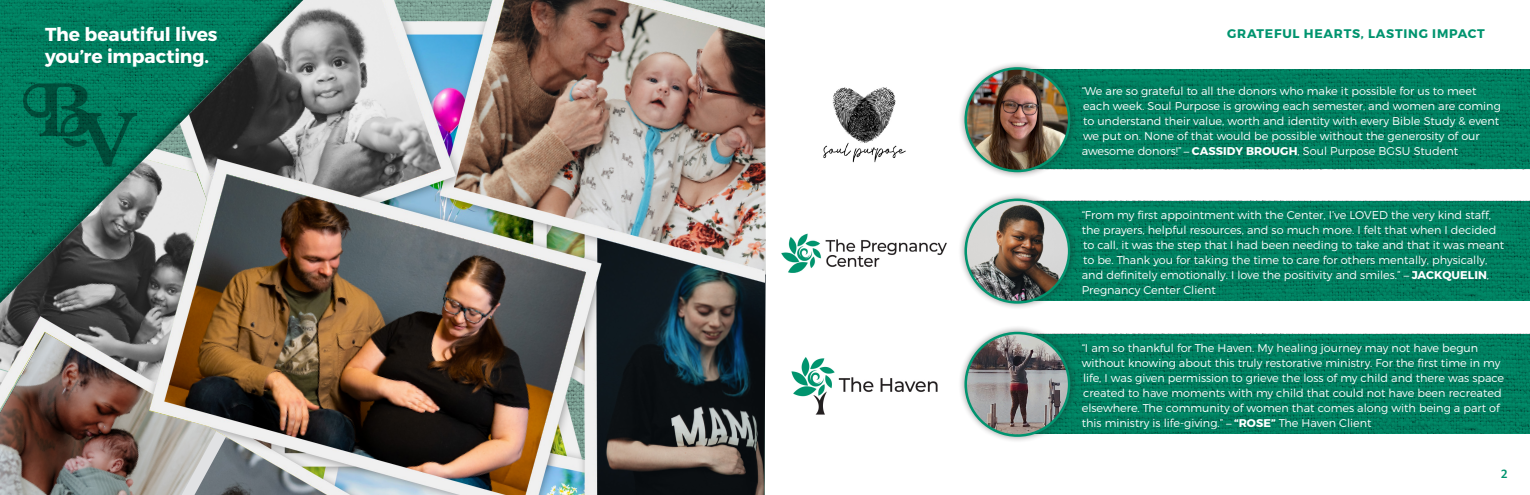
<style>
.page{position:relative;width:1530px;height:495px;background:#fff}
.page>*{position:absolute;margin:0;border:0;box-sizing:border-box;transform-origin:0 0}
.t1{font:700 18.75px/22.5px "Montserrat";letter-spacing:-.005em;color:#fff}
.t2{font:700 13.75px "Mr Eaves Mod OT";color:#00946f}
.t3{font:700 12.5px "Montserrat";letter-spacing:.06em;color:#00946f}
.t4{font:300 11.25px/15px "Montserrat";color:#fff}
.s1{font-family:"Mr Eaves Mod OT";font-weight:400;font-size:13.75px}
.s2{font-weight:700}
</style>
<div class="page">
<img style="left:0;top:0;width:765px;height:495px">
<svg style="left:0;top:0;width:323px;height:318px;background:#467163"></svg>
<svg style="left:1077px;top:69px;width:453px;height:100px;background:#007c5e"></svg>
<div style="left:958px;top:60px;width:119px;height:119px;background:#231f20;opacity:.5"></div>
<img style="left:966px;top:68px;width:103px;height:103px">
<div style="left:964px;top:67px;width:106px;height:105px;border:2px solid #00946f;border-radius:50%"></div>
<svg style="left:1077px;top:201px;width:453px;height:100px;background:#007c5e"></svg>
<div style="left:958px;top:192px;width:119px;height:119px;background:#231f20;opacity:.5"></div>
<img style="left:966px;top:200px;width:103px;height:102px">
<div style="left:964px;top:199px;width:106px;height:105px;border:2px solid #00946f;border-radius:50%"></div>
<svg style="left:1077px;top:334px;width:453px;height:100px;background:#007c5e"></svg>
<div style="left:958px;top:325px;width:119px;height:119px;background:#231f20;opacity:.5"></div>
<img style="left:966px;top:333px;width:103px;height:103px">
<div style="left:964px;top:332px;width:106px;height:105px;border:2px solid #00946f;border-radius:50%"></div>
<img style="left:781px;top:233px;width:166px;height:40px">
<img style="left:791px;top:357px;width:147px;height:58px">
<img style="left:823px;top:87px;width:83px;height:76px">
<img style="left:22px;top:76px;width:115px;height:98px">
<p class="t1" style="left:45px;top:23px;width:174px">The beautiful lives you’re impacting.</p>
<p class="t3" style="left:1227px;top:26px;width:259px">GRATEFUL HEARTS, LASTING IMPACT</p>
<p class="t4" style="left:1082px;top:83px;width:421px">“We are so grateful to all the donors who make it possible for us to meet each week. Soul Purpose is growing each semester, and women are coming to understand their value, worth and identity with every Bible Study &amp; event we put on. None of that would be possible without the generosity of our awesome donors!” <span class="s1">–</span> <span class="s2">CASSIDY BROUGH</span>, Soul Purpose BGSU Student</p>
<p class="t4" style="left:1082px;top:207px;width:424px">“From my first appointment with the Center, I’ve LOVED the very kind staff, the prayers, helpful resources, and so much more. I felt that when I decided to call, it was the step that I had been needing to take and that it was meant to be. Thank you for taking the time to care for others mentally, physically, and definitely emotionally. I love the positivity and smiles.” <span class="s1">–</span> <span class="s2">JACKQUELIN</span>, Pregnancy Center Client</p>
<p class="t4" style="left:1082px;top:340px;width:424px">“I am so thankful for The Haven. My healing journey may not have begun without knowing about this truly restorative ministry. For the first time in my life, I was given permission to grieve the loss of my child and there was space created to have moments with my child that could not have been recreated elsewhere. The community of women that comes along with being a part of this ministry is life-giving.” <span class="s1">–</span> <span class="s2">“ROSE”</span> The Haven Client</p>
<p class="t2" style="left:1501px;top:466px;width:8px">2</p>
</div>
